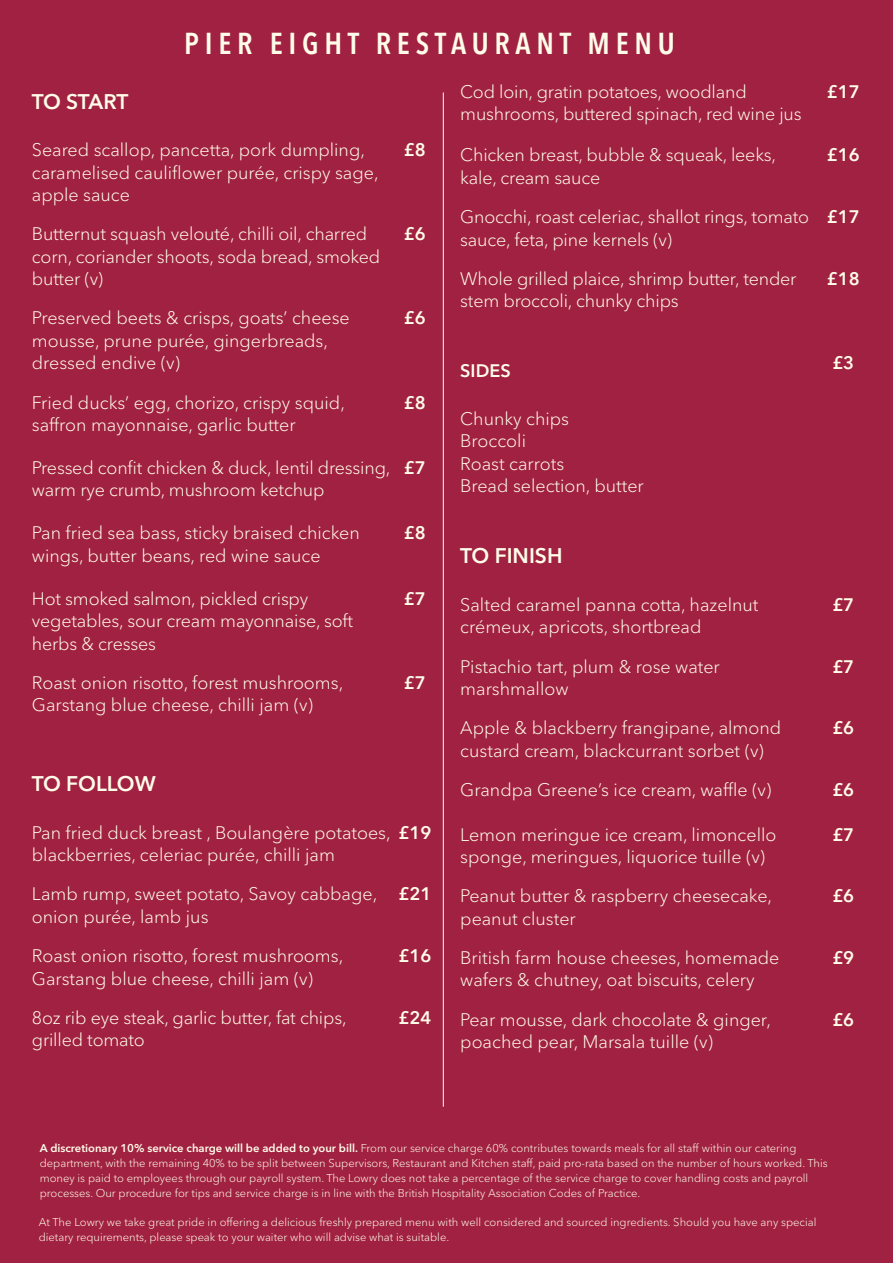
<style>
.page{position:relative;width:893px;height:1263px;background:#a12142}
.page>*{position:absolute;margin:0;border:0;box-sizing:border-box;transform-origin:0 0}
.Title_Copy{font:600 condensed 30px "Avenir Next LT Pro";letter-spacing:.19em;color:#fffde9}
.Sub_heading_2{font:600 21px "Avenir Next LT Pro";color:#fffde9}
.Body_Copy{font:300 18px/22.5px "Avenir Next LT Pro";color:#fffde9}
.Body_Copy_copy{font:300 18px/22.5px "Avenir Next LT Pro";letter-spacing:-.01em;color:#fffde9}
.Prices{font:600 18px "Avenir Next LT Pro";color:#fffde9}
.sides{font:600 18px "Avenir Next LT Pro";color:#fffde9}
.Small_Print{font:300 11.25px/15px "Avenir Next LT Pro";color:#fffde9}
.s1{font-weight:600}
</style>
<div class="page">
<hr style="left:443px;top:92px;width:1px;height:1015px;background:#fffde9">
<p class="Title_Copy" style="left:184px;top:26px;width:492px">PIER EIGHT RESTAURANT MENU</p>
<p class="Sub_heading_2" style="left:32px;top:88px;width:98px">TO START</p>
<p class="Body_Copy" style="left:32px;top:139px;width:348px">Seared scallop, pancetta, pork dumpling, caramelised cauliflower purée, crispy sage, apple sauce</p>
<p class="Prices" style="left:404px;top:139px;width:23px">£8</p>
<p class="Body_Copy" style="left:32px;top:223px;width:350px">Butternut squash velouté, chilli oil, charred corn, coriander shoots, soda bread, smoked butter (v)</p>
<p class="Prices" style="left:404px;top:223px;width:23px">£6</p>
<p class="Body_Copy" style="left:32px;top:307px;width:319px">Preserved beets &amp; crisps, goats’ cheese mousse, prune purée, gingerbreads, dressed endive (v)</p>
<p class="Prices" style="left:404px;top:307px;width:23px">£6</p>
<p class="Body_Copy" style="left:32px;top:391px;width:314px">Fried ducks’ egg, chorizo, crispy squid, saffron mayonnaise, garlic butter</p>
<p class="Prices" style="left:404px;top:391px;width:23px">£8</p>
<p class="Body_Copy_copy" style="left:32px;top:456px;width:360px">Pressed confit chicken &amp; duck, lentil dressing, warm rye crumb, mushroom ketchup</p>
<p class="Prices" style="left:404px;top:457px;width:23px">£7</p>
<p class="Body_Copy" style="left:32px;top:522px;width:329px">Pan fried sea bass, sticky braised chicken wings, butter beans, red wine sauce</p>
<p class="Prices" style="left:404px;top:522px;width:23px">£8</p>
<p class="Body_Copy_copy" style="left:32px;top:587px;width:323px">Hot smoked salmon, pickled crispy vegetables, sour cream mayonnaise, soft herbs &amp; cresses</p>
<p class="Prices" style="left:404px;top:587px;width:23px">£7</p>
<p class="Body_Copy" style="left:32px;top:671px;width:313px">Roast onion risotto, forest mushrooms,<br>Garstang blue cheese, chilli jam (v)</p>
<p class="Prices" style="left:404px;top:672px;width:23px">£7</p>
<p class="Sub_heading_2" style="left:32px;top:771px;width:125px">TO FOLLOW</p>
<p class="Body_Copy" style="left:32px;top:821px;width:401px">Pan fried duck breast , Boulangère potatoes, <span class="s1">£19 </span>blackberries, celeriac purée, chilli jam</p>
<p class="Body_Copy" style="left:32px;top:883px;width:347px">Lamb rump, sweet potato, Savoy cabbage, onion purée, lamb jus</p>
<p class="Prices" style="left:398px;top:883px;width:34px">£21</p>
<p class="Body_Copy" style="left:32px;top:944px;width:313px">Roast onion risotto, forest mushrooms,<br>Garstang blue cheese, chilli jam (v)</p>
<p class="Prices" style="left:398px;top:945px;width:34px">£16</p>
<p class="Body_Copy" style="left:32px;top:1006px;width:316px">8oz rib eye steak, garlic butter, fat chips, grilled tomato</p>
<p class="Prices" style="left:398px;top:1006px;width:34px">£24</p>
<p class="Body_Copy_copy" style="left:460px;top:80px;width:343px">Cod loin, gratin potatoes, woodland mushrooms, buttered spinach, red wine jus</p>
<p class="Prices" style="left:827px;top:81px;width:34px">£17</p>
<p class="Body_Copy_copy" style="left:460px;top:144px;width:317px">Chicken breast, bubble &amp; squeak, leeks,</p>
<p class="Body_Copy_copy" style="left:460px;top:166px;width:142px">kale, cream sauce</p>
<p class="Prices" style="left:827px;top:144px;width:34px">£16</p>
<p class="Body_Copy_copy" style="left:460px;top:205px;width:350px">Gnocchi, roast celeriac, shallot rings, tomato sauce, feta, pine kernels (v)</p>
<p class="Prices" style="left:827px;top:206px;width:34px">£17</p>
<p class="Body_Copy" style="left:460px;top:267px;width:338px">Whole grilled plaice, shrimp butter, tender stem broccoli, chunky chips</p>
<p class="Prices" style="left:827px;top:267px;width:34px">£18</p>
<p class="sides" style="left:460px;top:360px;width:52px">SIDES</p>
<p class="Body_Copy" style="left:460px;top:407px;width:110px">Chunky chips</p>
<p class="Body_Copy" style="left:460px;top:430px;width:67px">Broccoli</p>
<p class="Body_Copy" style="left:460px;top:452px;width:105px">Roast carrots</p>
<p class="Body_Copy" style="left:460px;top:475px;width:185px">Bread selection, butter</p>
<p class="Prices" style="left:832px;top:351px;width:23px">£3</p>
<p class="Sub_heading_2" style="left:460px;top:543px;width:104px">TO FINISH</p>
<p class="Body_Copy" style="left:460px;top:593px;width:300px">Salted caramel panna cotta, hazelnut crémeux, apricots, shortbread</p>
<p class="Prices" style="left:832px;top:594px;width:23px">£7</p>
<p class="Body_Copy" style="left:460px;top:655px;width:261px">Pistachio tart, plum &amp; rose water marshmallow</p>
<p class="Prices" style="left:832px;top:655px;width:23px">£7</p>
<p class="Body_Copy" style="left:460px;top:717px;width:322px">Apple &amp; blackberry frangipane, almond custard cream, blackcurrant sorbet (v)</p>
<p class="Prices" style="left:832px;top:717px;width:23px">£6</p>
<p class="Body_Copy" style="left:460px;top:778px;width:313px">Grandpa Greene’s ice cream, waffle (v)</p>
<p class="Prices" style="left:832px;top:778px;width:23px">£6</p>
<p class="Body_Copy" style="left:460px;top:823px;width:318px">Lemon meringue ice cream, limoncello sponge, meringues, liquorice tuille (v)</p>
<p class="Prices" style="left:832px;top:823px;width:23px">£7</p>
<p class="Body_Copy" style="left:460px;top:885px;width:313px">Peanut butter &amp; raspberry cheesecake, peanut cluster</p>
<p class="Prices" style="left:832px;top:885px;width:23px">£6</p>
<p class="Body_Copy" style="left:460px;top:946px;width:321px">British farm house cheeses, homemade wafers &amp; chutney, oat biscuits, celery</p>
<p class="Prices" style="left:832px;top:947px;width:23px">£9</p>
<p class="Body_Copy" style="left:460px;top:1008px;width:312px">Pear mousse, dark chocolate &amp; ginger, poached pear, Marsala tuille (v)</p>
<p class="Prices" style="left:832px;top:1008px;width:23px">£6</p>
<p class="Small_Print" style="left:40px;top:1140px;width:789px"><span class="s1">A discretionary 10% service charge will be added to your bill.</span> From our service charge 60% contributes towards meals for all staff within our catering department, with the remaining 40% to be split between Supervisors, Restaurant and Kitchen staff, paid pro-rata based on the number of hours worked. This money is paid to employees through our payroll system. The Lowry does not take a percentage of the service charge to cover handling costs and payroll processes. Our procedure for tips and service charge is in line with the British Hospitality Association Codes of Practice.</p>
<p class="Small_Print" style="left:39px;top:1214px;width:779px">At The Lowry we take great pride in offering a delicious freshly prepared menu with well considered and sourced ingredients. Should you have any special dietary requirements, please speak to your waiter who will advise what is suitable.</p>
</div>
